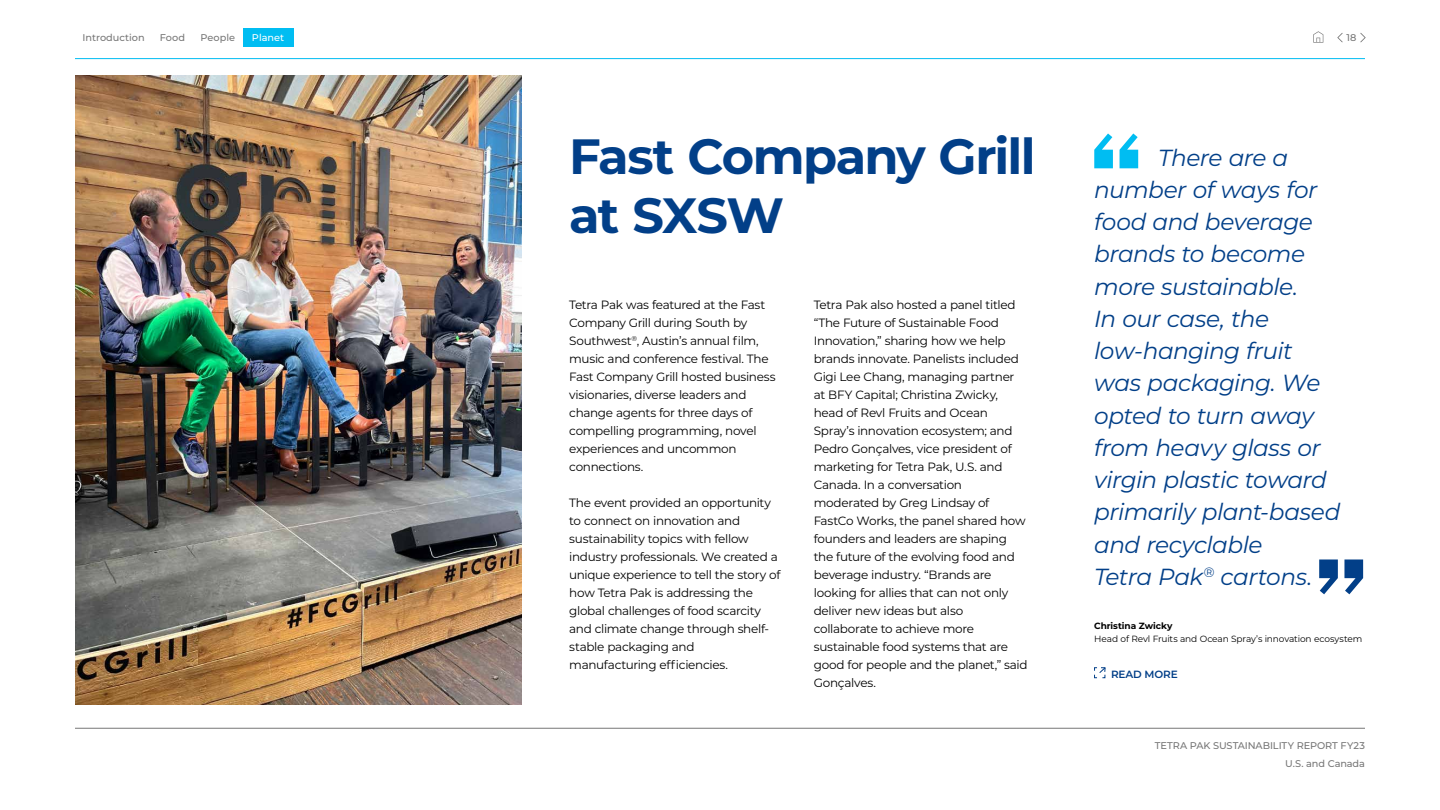
<style>
.page{position:relative;width:1440px;height:810px;background:#fff}
.page>*{position:absolute;margin:0;border:0;box-sizing:border-box;transform-origin:0 0}
.t1{font:700 49.5px/59.2px "Montserrat";letter-spacing:-.035em;color:#023f88}
.t2{font:italic 23.25px/32.2px "Montserrat";letter-spacing:-.02em;color:#023f88}
.t3{font:12px/18px "Montserrat";letter-spacing:-.025em;color:#000}
.t4{font:600 10.5px "Montserrat";letter-spacing:-.01em;color:#023f88}
.t5{font:500 9.75px/18.3px "Montserrat";letter-spacing:-.005em;color:#777;text-align:right}
.t6{font:500 9.75px "Montserrat";color:#fff}
.t7{font:9px "Montserrat";letter-spacing:-.015em;color:#000}
.t8{font:700 9px "Montserrat";letter-spacing:-.01em;color:#000}
</style>
<div class="page">
<svg style="left:1319px;top:559px;width:44px;height:35px"></svg>
<img style="left:75px;top:75px;width:446px;height:630px">
<svg style="left:1094px;top:133px;width:44px;height:35px"></svg>
<svg style="left:1094px;top:667px;width:12px;height:11px"></svg>
<svg style="left:1360px;top:33px;width:6px;height:9px"></svg>
<svg style="left:1337px;top:33px;width:6px;height:9px"></svg>
<hr style="left:75px;top:728px;width:1290px;height:1px;background:#777">
<hr style="left:75px;top:58px;width:1290px;height:1px;background:#00bdf2">
<svg style="left:1313px;top:31px;width:10px;height:12px"></svg>
<div style="left:243px;top:28px;width:50px;height:19px;background:#00bdf2"></div>
<p class="t5" style="left:82px;top:28px;width:64px">Introduction</p>
<p class="t5" style="left:160px;top:28px;width:27px">Food</p>
<p class="t5" style="left:201px;top:28px;width:36px">People</p>
<p class="t6" style="left:252px;top:31px;width:34px">Planet</p>
<h1 class="t1" style="left:569px;top:124px;width:468px">Fast Company Grill at SXSW</h1>
<p class="t3" style="left:569px;top:295px;width:208px">Tetra Pak was featured at the Fast<br>Company Grill during South by<br>Southwest<sup>®</sup>, Austin’s annual film, music and conference festival. The<br>Fast Company Grill hosted business visionaries, diverse leaders and change agents for three days of compelling programming, novel experiences and uncommon connections.</p>
<p class="t3" style="left:569px;top:493px;width:213px">The event provided an opportunity to connect on innovation and sustainability topics with fellow industry professionals. We created a unique experience to tell the story of how Tetra Pak is addressing the global challenges of food scarcity and climate change through shelf&shy;stable packaging and manufacturing efficiencies.</p>
<p class="t3" style="left:814px;top:295px;width:215px">Tetra Pak also hosted a panel titled “The Future of Sustainable Food<br>Innovation,” sharing how we help brands innovate. Panelists included<br>Gigi Lee Chang, managing partner at BFY Capital; Christina Zwicky, head of Revl Fruits and Ocean<br>Spray’s innovation ecosystem; and<br>Pedro Gonçalves, vice president of marketing for Tetra Pak, U.S. and<br>Canada. In a conversation moderated by Greg Lindsay of<br>FastCo Works, the panel shared how founders and leaders are shaping the future of the evolving food and beverage industry. “Brands are looking for allies that can not only deliver new ideas but also collaborate to achieve more sustainable food systems that are good for people and the planet,” said<br>Gonçalves.</p>
<p class="t5" style="left:1347px;top:28px;width:11px">18</p>
<p class="t2" style="left:1094px;top:141px;width:248px;text-indent:64px">There are a number of ways for food and beverage brands to become more sustainable.<br>In our case, the low-hanging fruit was packaging. We opted to turn away from heavy glass or virgin plastic toward primarily plant-based and recyclable<br>Tetra Pak<sup>®</sup> cartons.</p>
<p class="t8" style="left:1094px;top:619px;width:80px">Christina Zwicky</p>
<p class="t7" style="left:1094px;top:633px;width:269px">Head of Revl Fruits and Ocean Spray’s innovation ecosystem</p>
<p class="t4" style="left:1111px;top:667px;width:68px">READ MORE</p>
<p class="t5" style="left:1155px;top:736px;width:212px">TETRA PAK SUSTAINABILITY REPORT FY23<br>U.S. and Canada</p>
</div>
